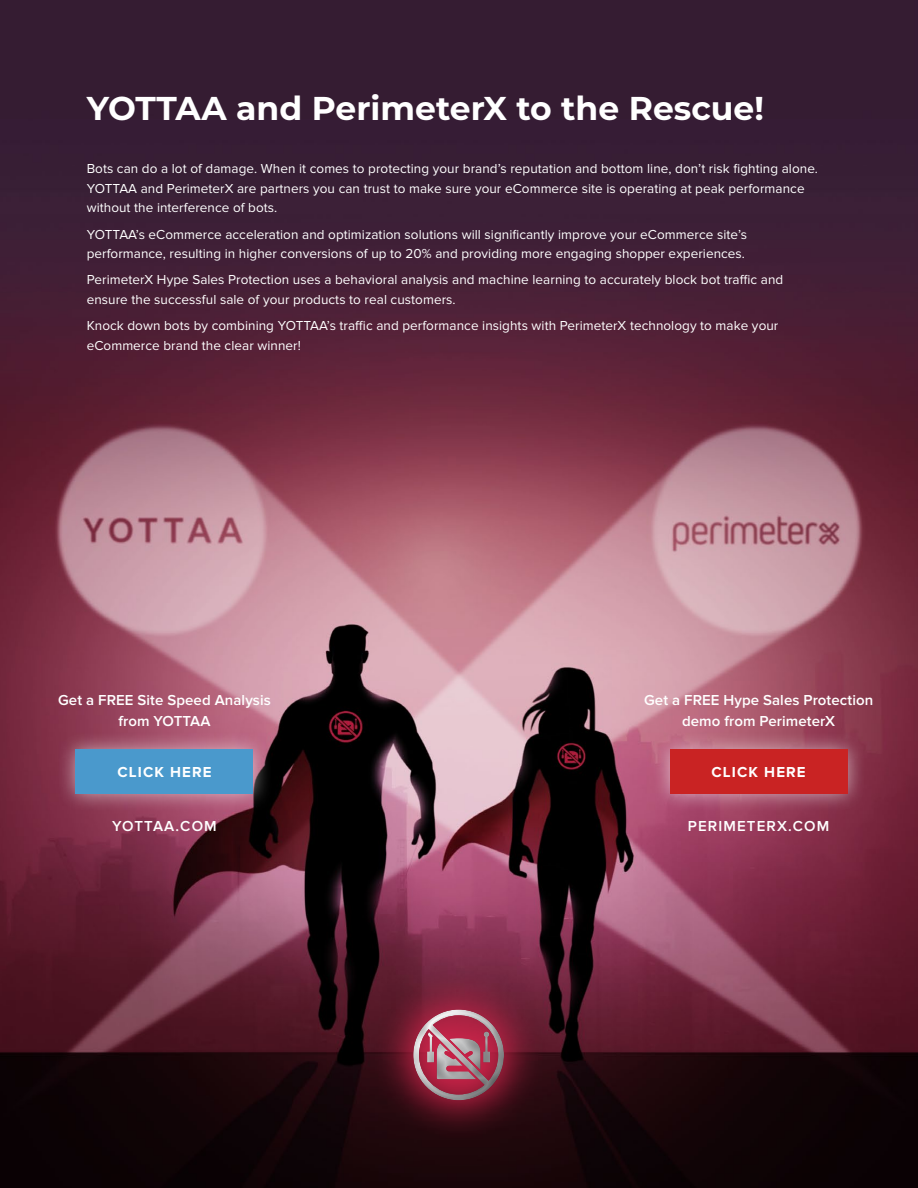
<style>
.page{position:relative;width:918px;height:1188px;background:#fff}
.page>*{position:absolute;margin:0;border:0;box-sizing:border-box;transform-origin:0 0}
.t1{font:700 33px "Montserrat";color:#fff}
.t2{font:600 15px/21px "Proxima Nova";letter-spacing:.005em;color:#fff;text-align:center}
.t3{font:600 15px "Proxima Nova";letter-spacing:.075em;color:#fff}
.t4{font:700 15px "Proxima Nova";letter-spacing:.075em;color:#fff}
.t5{font:13.5px/19.5px "Proxima Nova";letter-spacing:.005em;color:#fff}
</style>
<div class="page">
<img style="left:0;top:0;width:918px;height:1188px">
<div style="left:651px;top:731px;width:215px;height:82px;background:#fff;opacity:.6"></div>
<div style="left:670px;top:750px;width:177px;height:44px;background:#c92323"></div>
<div style="left:57px;top:731px;width:215px;height:82px;background:#fff;opacity:.6"></div>
<div style="left:76px;top:750px;width:177px;height:44px;background:#4a99cc"></div>
<div style="left:372px;top:968px;width:173px;height:174px;background:#e22751;opacity:.87"></div>
<div style="left:399px;top:1000px;width:121px;height:102px;background:#000;opacity:.38"></div>
<h1 class="t1" style="left:87px;top:84px;width:679px">YOTTAA and PerimeterX to the Rescue!</h1>
<p class="t5" style="left:87px;top:159px;width:733px">Bots can do a lot of damage. When it comes to protecting your brand’s reputation and bottom line, don’t risk fighting alone.<br>YOTTAA and PerimeterX are partners you can trust to make sure your eCommerce site is operating at peak performance without the interference of bots.</p>
<p class="t5" style="left:87px;top:225px;width:662px">YOTTAA’s eCommerce acceleration and optimization solutions will significantly improve your eCommerce site’s performance, resulting in higher conversions of up to 20% and providing more engaging shopper experiences.</p>
<p class="t5" style="left:87px;top:270px;width:698px">PerimeterX Hype Sales Protection uses a behavioral analysis and machine learning to accurately block bot traffic and ensure the successful sale of your products to real customers.</p>
<p class="t5" style="left:87px;top:316px;width:693px">Knock down bots by combining YOTTAA’s traffic and performance insights with PerimeterX technology to make your eCommerce brand the clear winner!</p>
<p class="t2" style="left:58px;top:690px;width:214px">Get a FREE Site Speed Analysis from YOTTAA</p>
<p class="t2" style="left:644px;top:690px;width:231px">Get a FREE Hype Sales Protection demo from PerimeterX</p>
<p class="t4" style="left:117px;top:763px;width:96px">CLICK HERE</p>
<p class="t4" style="left:712px;top:763px;width:96px">CLICK HERE</p>
<p class="t3" style="left:112px;top:817px;width:106px">YOTTAA.COM</p>
<p class="t3" style="left:688px;top:817px;width:143px">PERIMETERX.COM</p>
</div>
